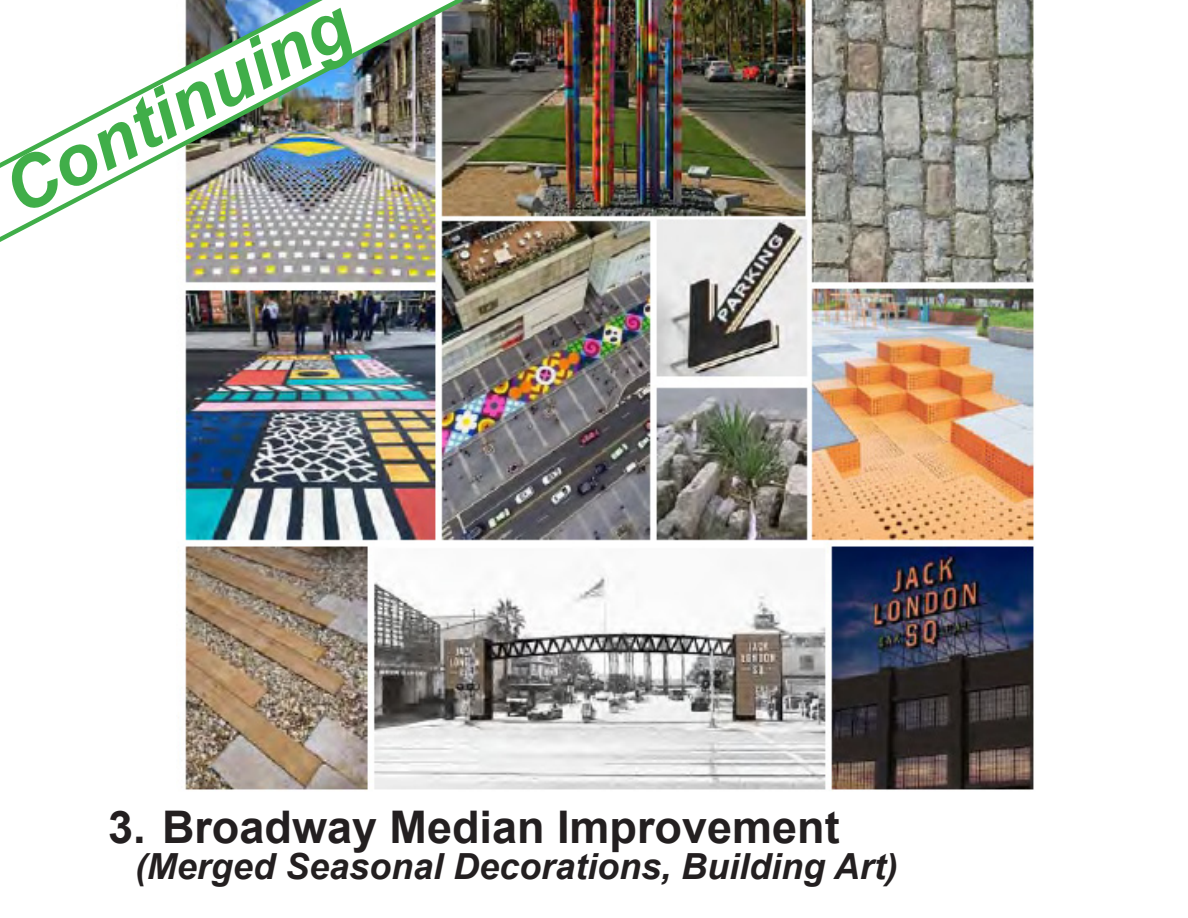
<style>
.page{position:relative;width:1188px;height:918px;background:#fff}
.page>*{position:absolute;margin:0;border:0;box-sizing:border-box;transform-origin:0 0}
.t1{font:italic 700 72px "Arial";color:#40ae49}
.t2{font:700 45px "Arial";color:#231f20}
.t3{font:italic 700 36px "Arial";color:#231f20}
</style>
<div class="page">
<img style="left:178px;top:0;width:856px;height:791px">
<img style="left:0;top:0;width:466px;height:283px">
<p class="t1" style="left:-14px;top:150px;width:381px;rotate:-27deg">Continuing</p>
<p class="t2" style="left:108px;top:797px;width:733px">3. Broadway Median Improvement</p>
<p class="t3" style="left:135px;top:842px;width:764px">(Merged Seasonal Decorations, Building Art)</p>
</div>
